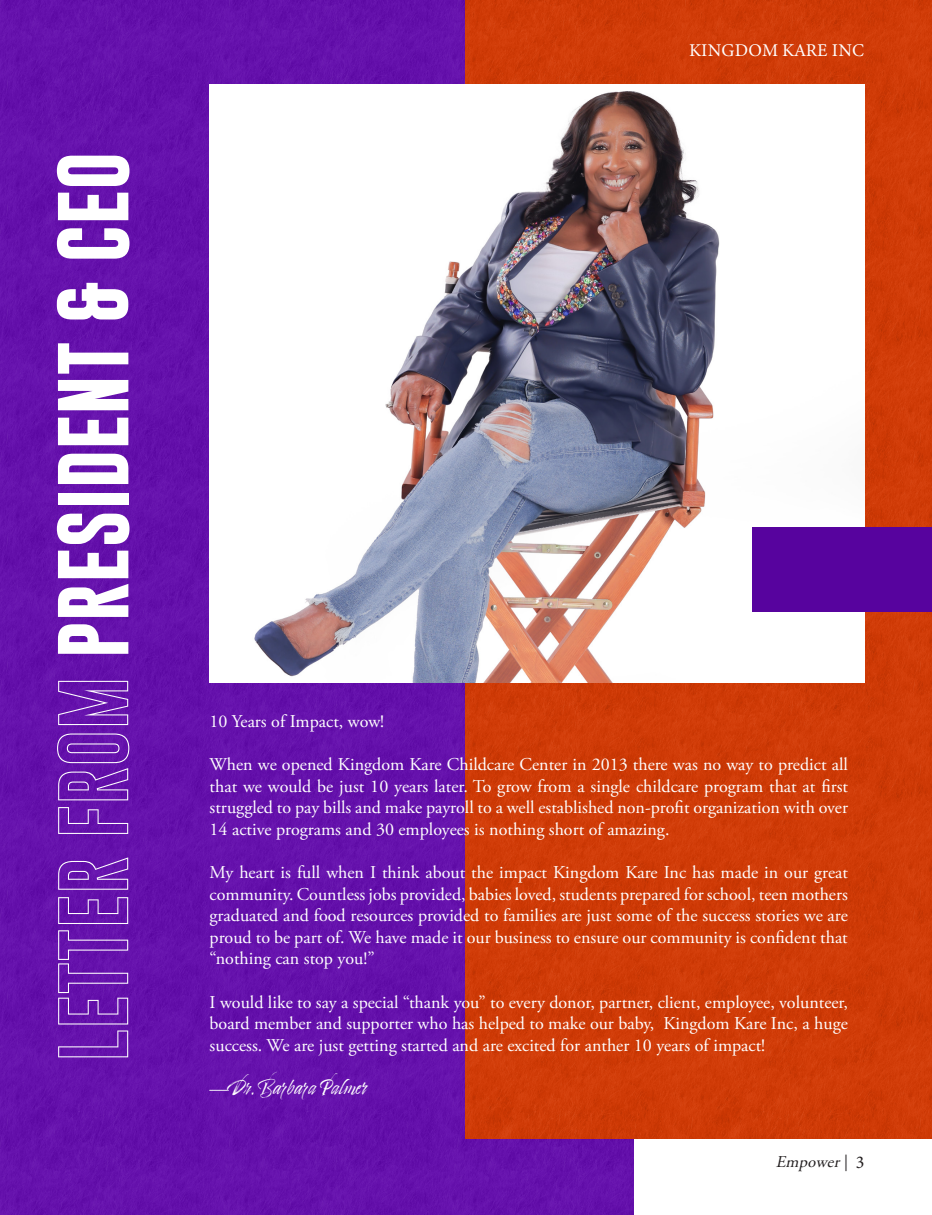
<style>
.page{position:relative;width:932px;height:1215px;background:#fff}
.page>*{position:absolute;margin:0;border:0;box-sizing:border-box;transform-origin:0 0}
.t1{font:700 72px "Gobold";color:#fff}
.body_text{font:18px/21.6px "Adobe Garamond Pro";color:#fff;text-align:justify}
.body_text-2{font:18px "Timberline";color:#fff}
.t2{font:18px "Minion Variable Concept";letter-spacing:.01em;color:#fff}
.t3{font:italic 16.5px "Adobe Garamond Pro";color:#231f20}
.s1{font-family:"Gobold Hollow";font-weight:400}
.s2{font-family:"Adobe Garamond Pro"}
.s3{font-style:normal}
.s4{font-family:"Minion Pro";font-style:normal;font-size:18px}
</style>
<div class="page">
<div style="left:1px;top:0;width:632px;height:1215px;background:#6511ac"></div>
<div style="left:466px;top:0;width:466px;height:1139px;background:#d03b07"></div>
<img style="left:210px;top:84px;width:654px;height:598px">
<div style="left:752px;top:527px;width:180px;height:85px;background:#57039e"></div>
<p class="t1" style="left:46px;top:1062px;width:912px;rotate:-90deg"><span class="s1">LETTER FROM</span> PRESIDENT &amp; CEO</p>
<p class="t2" style="left:689px;top:38px;width:177px">KINGDOM KARE INC</p>
<p class="body_text" style="left:210px;top:711px;width:176px">10 Years of Impact, wow!</p>
<p class="body_text" style="left:210px;top:754px;width:640px">When we opened Kingdom Kare Childcare Center in 2013 there was no way to predict all that we would be just 10 years later. To grow from a single childcare program that at first struggled to pay bills and make payroll to a well established non-profit organization with over 14 active programs and 30 employees is nothing short of amazing.</p>
<p class="body_text" style="left:210px;top:862px;width:639px">My heart is full when I think about the impact Kingdom Kare Inc has made in our great community. Countless jobs provided, babies loved, students prepared for school, teen mothers graduated and food resources provided to families are just some of the success stories we are proud to be part of. We have made it our business to ensure our community is confident that “nothing can stop you!”</p>
<p class="body_text" style="left:210px;top:992px;width:640px">I would like to say a special “thank you” to every donor, partner, client, employee, volunteer, board member and supporter who has helped to make our baby, Kingdom Kare Inc, a huge success. We are just getting started and are excited for anther 10 years of impact!</p>
<p class="body_text-2" style="left:210px;top:1077px;width:160px"><span class="s2">—</span>Dr. Barbara Palmer</p>
<p class="t3" style="left:775px;top:1152px;width:90px">Empower<span class="s3">|</span> <span class="s4">3</span></p>
</div>
